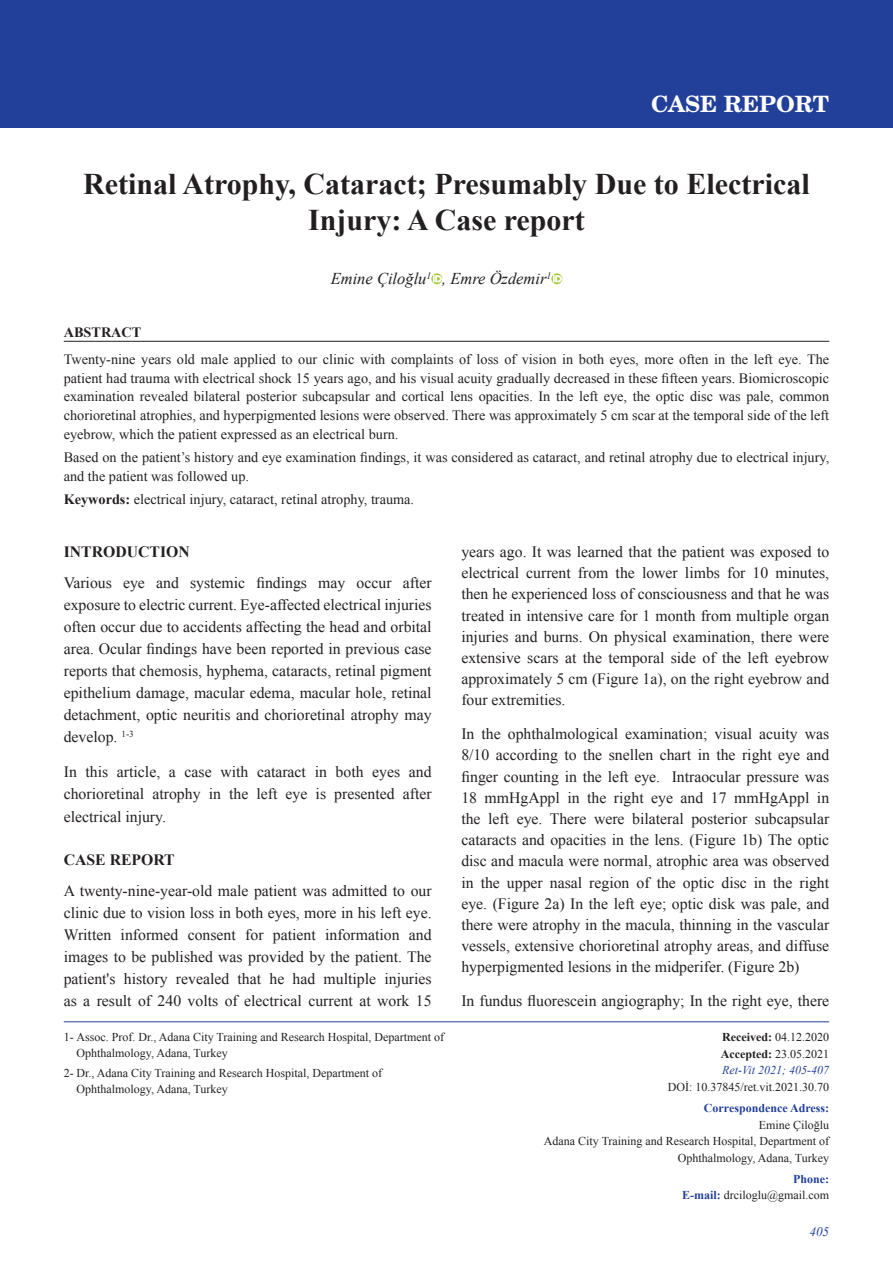
<style>
.page{position:relative;width:893px;height:1263px;background:#fff}
.page>*{position:absolute;margin:0;border:0;box-sizing:border-box;transform-origin:0 0}
.t1{font:700 30px/36px "Times New Roman";color:#231f20;text-align:center}
.t2{font:700 22.5px "Te X Gyre Schola";color:#fff}
.t3{font:italic 16.5px "Times New Roman";color:#231f20}
.t4{font:15.75px/21.1px "Times New Roman";color:#231f20;text-align:justify}
.t5{font:14.25px/18.8px "Times New Roman";color:#231f20}
.t6{font:italic 13.2px "Times New Roman";color:#223f9a}
.t7{font:12px/16.5px "Times New Roman";color:#231f20;text-align:right}
.t8{font:700 12px/17.2px "Times New Roman";color:#223f9a;text-align:right}
.s1{font-weight:700}
.s2{font-style:italic;color:#223f9a}
.s3{font-weight:400;color:#231f20}
.s4{font-weight:700;color:#223f9a}
</style>
<div class="page">
<div style="left:0;top:0;width:893px;height:128px;background:#223f9a"></div>
<svg style="left:431px;top:273px;width:11px;height:11px"></svg>
<svg style="left:433px;top:275px;width:9px;height:7px"></svg>
<svg style="left:551px;top:273px;width:11px;height:11px"></svg>
<svg style="left:553px;top:275px;width:9px;height:7px"></svg>
<hr style="left:64px;top:1021px;width:765px;height:1px;background:#223f9a">
<hr style="left:64px;top:341px;width:765px;height:1px;background:#231f20">
<p class="t2" style="left:651px;top:93px;width:180px">CASE REPORT</p>
<p class="t1" style="left:83px;top:166px;width:728px">Retinal Atrophy, Cataract; Presumably Due to Electrical<br>Injury: A Case report</p>
<p class="t3" style="left:331px;top:270px;width:222px">Emine Çiloğlu<sup>1</sup> , Emre Özdemir<sup>1</sup></p>
<p class="t5" style="left:64px;top:318px;width:767px;line-height:27.3px"><span class="s1">ABSTRACT<br></span>Twenty-nine years old male applied to our clinic with complaints of loss of vision in both eyes, more often in the left eye. The</p>
<p class="t5" style="left:64px;top:368px;width:767px;text-align:justify">patient had trauma with electrical shock 15 years ago, and his visual acuity gradually decreased in these fifteen years. Biomicroscopic examination revealed bilateral posterior subcapsular and cortical lens opacities. In the left eye, the optic disc was pale, common chorioretinal atrophies, and hyperpigmented lesions were observed. There was approximately 5 cm scar at the temporal side of the left eyebrow, which the patient expressed as an electrical burn.</p>
<p class="t5" style="left:64px;top:448px;width:767px">Based on the patient’s history and eye examination findings, it was considered as cataract, and retinal atrophy due to electrical injury, and the patient was followed up.</p>
<p class="t5" style="left:64px;top:489px;width:352px"><span class="s1">Keywords:</span> electrical injury, cataract, retinal atrophy, trauma.</p>
<p class="t4" style="left:64px;top:536px;width:369px;line-height:30.6px"><span class="s1">INTRODUCTION<br></span>Various eye and systemic findings may occur after</p>
<p class="t4" style="left:64px;top:593px;width:369px;line-height:22px">exposure to electric current. Eye-affected electrical injuries often occur due to accidents affecting the head and orbital area. Ocular findings have been reported in previous case reports that chemosis, hyphema, cataracts, retinal pigment epithelium damage, macular edema, macular hole, retinal detachment, optic neuritis and chorioretinal atrophy may develop. <sup>1-3</sup></p>
<p class="t4" style="left:64px;top:761px;width:369px;line-height:22px">In this article, a case with cataract in both eyes and chorioretinal atrophy in the left eye is presented after electrical injury.</p>
<p class="t4" style="left:64px;top:844px;width:369px;line-height:30.6px"><span class="s1">CASE REPORT<br></span>A twenty-nine-year-old male patient was admitted to our</p>
<p class="t4" style="left:64px;top:901px;width:369px;line-height:22px">clinic due to vision loss in both eyes, more in his left eye.<br>Written informed consent for patient information and images to be published was provided by the patient. The patient's history revealed that he had multiple injuries as a result of 240 volts of electrical current at work 15</p>
<p class="t7" style="left:77px;top:1029px;width:369px;line-height:15.8px;text-align:left;text-indent:-13px">1- Assoc. Prof. Dr., Adana City Training and Research Hospital, Department of<br>Ophthalmology, Adana, Turkey</p>
<p class="t7" style="left:77px;top:1065px;width:307px;line-height:15.8px;text-align:left;text-indent:-13px">2- Dr., Adana City Training and Research Hospital, Department of<br>Ophthalmology, Adana, Turkey</p>
<p class="t4" style="left:461px;top:541px;width:369px">years ago. It was learned that the patient was exposed to electrical current from the lower limbs for 10 minutes, then he experienced loss of consciousness and that he was treated in intensive care for 1 month from multiple organ injuries and burns. On physical examination, there were extensive scars at the temporal side of the left eyebrow approximately 5 cm (Figure 1a), on the right eyebrow and four extremities.</p>
<p class="t4" style="left:461px;top:723px;width:369px">In the ophthalmological examination; visual acuity was 8/10 according to the snellen chart in the right eye and finger counting in the left eye. Intraocular pressure was 18 mmHgAppl in the right eye and 17 mmHgAppl in the left eye. There were bilateral posterior subcapsular cataracts and opacities in the lens. (Figure 1b) The optic disc and macula were normal, atrophic area was observed in the upper nasal region of the optic disc in the right eye. (Figure 2a) In the left eye; optic disk was pale, and there were atrophy in the macula, thinning in the vascular vessels, extensive chorioretinal atrophy areas, and diffuse hyperpigmented lesions in the midperifer. (Figure 2b)</p>
<p class="t4" style="left:461px;top:990px;width:369px">In fundus fluorescein angiography; In the right eye, there</p>
<p class="t7" style="left:668px;top:1029px;width:163px"><span class="s1">Received:</span> 04.12.2020<br><span class="s1">Accepted:</span> 23.05.2021<br><span class="s2">Ret-Vit 2021; 405-407<br></span>DOİ: 10.37845/ret.vit.2021.30.70</p>
<p class="t8" style="left:704px;top:1099px;width:127px">Correspondence Adress:<br><span class="s3">Emine Çiloğlu</span></p>
<p class="t7" style="left:544px;top:1132px;width:287px;line-height:17.2px">Adana City Training and Research Hospital, Department of<br>Ophthalmology, Adana, Turkey</p>
<p class="t7" style="left:682px;top:1170px;width:149px"><span class="s4">Phone:<br>E-mail:</span> drciloglu@gmail.com</p>
<p class="t6" style="left:809px;top:1224px;width:21px">405</p>
</div>
